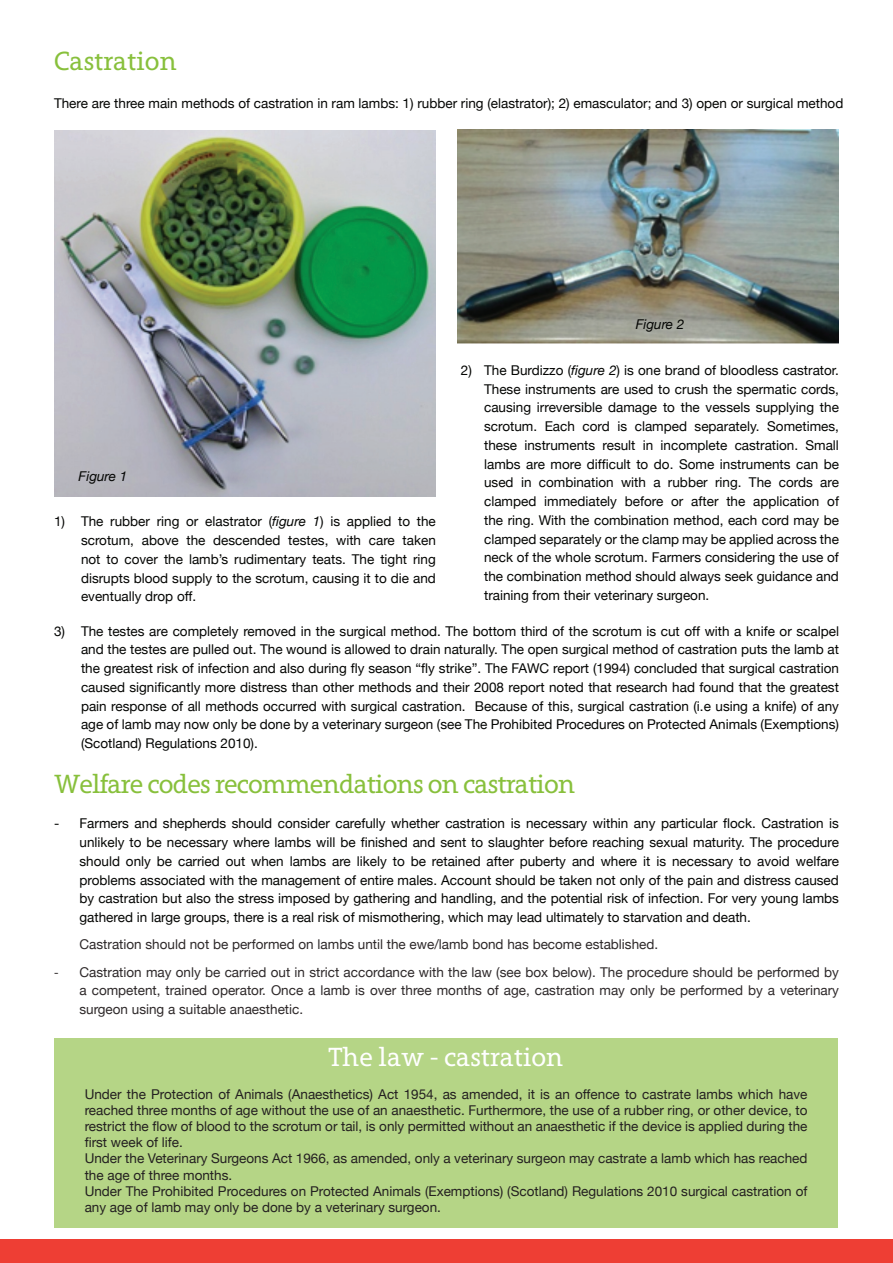
<style>
.page{position:relative;width:893px;height:1263px;background:#fff}
.page>*{position:absolute;margin:0;border:0;box-sizing:border-box;transform-origin:0 0}
.t1{font:27px "Grandesign Neue Serif";letter-spacing:-.03em;color:#88c03c}
.t2{font:27px "Grandesign Neue Serif";color:#fff}
.t3{font:27px "Grandesign Neue Serif";color:#88c03c}
.t4{font:13.5px/18.8px "Helvetica Neue";color:#040503;text-align:justify}
.t5{font:13.5px/16.2px "Helvetica Neue";color:#231f20}
.t6{font:13.5px/18.8px "Helvetica Neue";color:#2d2829;text-align:justify}
.t7{font:italic 13.5px "Helvetica Neue";color:#040503}
.s1{font-style:italic}
.s2{font-family:"Frutiger";font-weight:300}
</style>
<div class="page">
<div style="left:0;top:1240px;width:893px;height:23px;background:#ee3e34"></div>
<img style="left:54px;top:131px;width:382px;height:366px">
<img style="left:457px;top:129px;width:382px;height:214px">
<div style="left:54px;top:1038px;width:783px;height:190px;background:#b5d586"></div>
<h1 class="t3" style="left:54px;top:46px;width:124px">Castration</h1>
<p class="t4" style="left:54px;top:95px;width:791px">There are three main methods of castration in ram lambs: 1) rubber ring (elastrator); 2) emasculator; and 3) open or surgical method</p>
<p class="t7" style="left:79px;top:466px;width:50px">Figure 1</p>
<p class="t4" style="left:81px;top:513px;width:356px;text-indent:-27px">1) The rubber ring or elastrator (<span class="s1">figure 1</span>) is applied to the scrotum, above the descended testes, with care taken not to cover the lamb’s rudimentary teats. The tight ring disrupts blood supply to the scrotum, causing it to die and eventually drop off.</p>
<p class="t7" style="left:636px;top:314px;width:50px">Figure 2</p>
<p class="t4" style="left:484px;top:361px;width:356px;text-indent:-23px">2) The Burdizzo (<span class="s1">figure 2</span>) is one brand of bloodless castrator.<br>These instruments are used to crush the spermatic cords, causing irreversible damage to the vessels supplying the scrotum. Each cord is clamped separately. Sometimes, these instruments result in incomplete castration. Small lambs are more difficult to do. Some instruments can be used in combination with a rubber ring. The cords are clamped immediately before or after the application of the ring. With the combination method, each cord may be clamped separately or the clamp may be applied across the neck of the whole scrotum. Farmers considering the use of the combination method should always seek guidance and training from their veterinary surgeon.</p>
<p class="t4" style="left:81px;top:622px;width:759px;text-indent:-27px">3) The testes are completely removed in the surgical method. The bottom third of the scrotum is cut off with a knife or scalpel and the testes are pulled out. The wound is allowed to drain naturally. The open surgical method of castration puts the lamb at the greatest risk of infection and also during fly season “fly strike”. The FAWC report (1994) concluded that surgical castration caused significantly more distress than other methods and their 2008 report noted that research had found that the greatest pain response of all methods occurred with surgical castration. Because of this, surgical castration (i.e using a knife) of any age of lamb may now only be done by a veterinary surgeon (see The Prohibited Procedures on Protected Animals (Exemptions) (Scotland) Regulations 2010).</p>
<h1 class="t1" style="left:54px;top:768px;width:523px">Welfare codes recommendations on castration</h1>
<p class="t4" style="left:80px;top:815px;width:761px;text-indent:-26px">- Farmers and shepherds should consider carefully whether castration is necessary within any particular flock. Castration is unlikely to be necessary where lambs will be finished and sent to slaughter before reaching sexual maturity. The procedure should only be carried out when lambs are likely to be retained after puberty and where it is necessary to avoid welfare problems associated with the management of entire males. Account should be taken not only of the pain and distress caused by castration but also the stress imposed by gathering and handling, and the potential risk of infection. For very young lambs gathered in large groups, there is a real risk of mismothering, which may lead ultimately to starvation and death.</p>
<p class="t6" style="left:80px;top:936px;width:580px">Castration should not be performed on lambs until the ewe/lamb bond has become established.</p>
<p class="t6" style="left:80px;top:963px;width:761px;text-indent:-26px"><span class="s2">-</span> Castration may only be carried out in strict accordance with the law (see box below). The procedure should be performed by a competent, trained operator. Once a lamb is over three months of age, castration may only be performed by a veterinary surgeon using a suitable anaesthetic.</p>
<h1 class="t2" style="left:329px;top:1042px;width:236px">The law - castration</h1>
<p class="t5" style="left:85px;top:1086px;width:724px">Under the Protection of Animals (Anaesthetics) Act 1954, as amended, it is an offence to castrate lambs which have reached three months of age without the use of an anaesthetic. Furthermore, the use of a rubber ring, or other device, to restrict the flow of blood to the scrotum or tail, is only permitted without an anaesthetic if the device is applied during the first week of life.<br>Under the Veterinary Surgeons Act 1966, as amended, only a veterinary surgeon may castrate a lamb which has reached the age of three months.<br>Under The Prohibited Procedures on Protected Animals (Exemptions) (Scotland) Regulations 2010 surgical castration of any age of lamb may only be done by a veterinary surgeon.</p>
</div>
